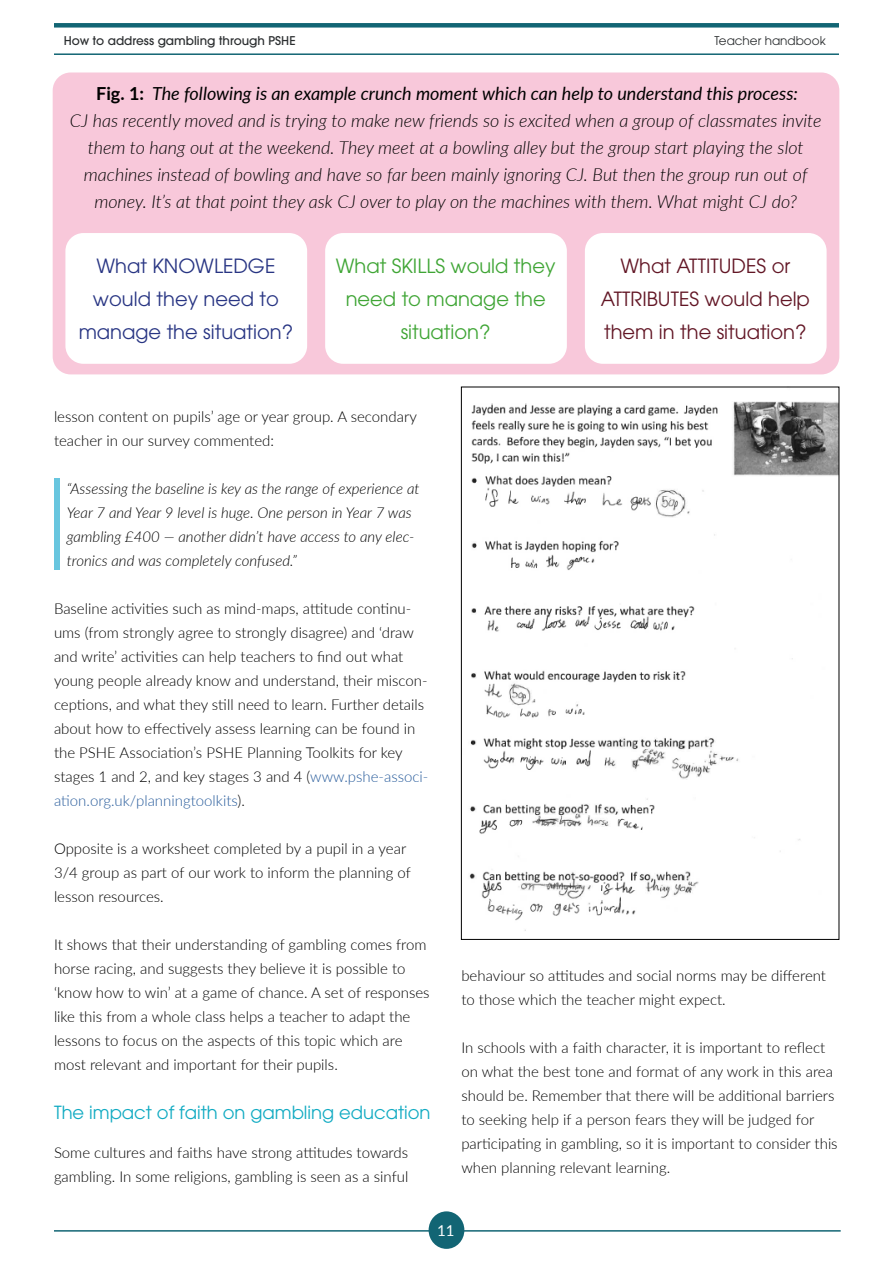
<style>
.page{position:relative;width:893px;height:1263px;background:#fff}
.page>*{position:absolute;margin:0;border:0;box-sizing:border-box;transform-origin:0 0}
.t1{font:19.5px/33px "ITC Avant Garde Pro";color:#621625;text-align:center}
.t2{font:19.5px/33px "ITC Avant Garde Pro";color:#283583;text-align:center}
.t3{font:19.5px/33px "ITC Avant Garde Pro";color:#3fa535;text-align:center}
.t4{font:italic 300 18px/27px "Lato";color:#000;text-align:center}
.t5{font:18px "ITC Avant Garde Pro";color:#10aac2}
.t6{font:300 15px/24px "Lato";color:#000}
.t7{font:italic 300 15px/24px "Lato";color:#000}
.t8{font:15px "Lato";color:#fff}
.t9{font:500 12px "ITC Avant Garde Pro";color:#2b2e30}
.t10{font:12px "ITC Avant Garde Pro";color:#2b2e30}
.s1{font-weight:700;font-style:normal}
.s2{font-weight:400}
.s3{color:#275b9b}
</style>
<div class="page">
<hr style="left:54px;top:1230px;width:787px;height:1px;background:#126574">
<div style="left:54px;top:23px;width:785px;height:5px;background:#126574"></div>
<hr style="left:54px;top:53px;width:785px;height:2px;background:#126574">
<div style="left:429px;top:1211px;width:35px;height:38px;background:#126574;border-radius:50%"></div>
<div style="left:53px;top:72px;width:786px;height:302px;background:#f8c8da;border-radius:18px"></div>
<div style="left:65px;top:233px;width:242px;height:131px;background:#fff;border-radius:18px"></div>
<div style="left:325px;top:233px;width:242px;height:131px;background:#fff;border-radius:18px"></div>
<div style="left:585px;top:233px;width:242px;height:131px;background:#fff;border-radius:18px"></div>
<div style="left:54px;top:478px;width:5px;height:91px;background:#68c6df"></div>
<img style="left:469px;top:401px;width:368px;height:530px">
<p class="t9" style="left:64px;top:33px;width:233px">How to address gambling through PSHE</p>
<p class="t10" style="left:714px;top:33px;width:113px">Teacher handbook</p>
<p class="t4" style="left:70px;top:79px;width:753px"><span class="s1">Fig. 1:</span> <span class="s2">The following is an example crunch moment which can help to understand this process:<br></span>CJ has recently moved and is trying to make new friends so is excited when a group of classmates invite them to hang out at the weekend. They meet at a bowling alley but the group start playing the slot machines instead of bowling and have so far been mainly ignoring CJ. But then the group run out of money. It’s at that point they ask CJ over to play on the machines with them. What might CJ do?</p>
<h1 class="t2" style="left:79px;top:249px;width:216px">What KNOWLEDGE would they need to manage the situation?</h1>
<h1 class="t3" style="left:336px;top:249px;width:221px">What SKILLS would they need to manage the situation?</h1>
<h1 class="t1" style="left:601px;top:249px;width:211px">What ATTITUDES or<br>ATTRIBUTES would help them in the situation?</h1>
<p class="t6" style="left:54px;top:404px;width:364px">lesson content on pupils’ age or year group. A secondary teacher in our survey commented:</p>
<p class="t7" style="left:67px;top:476px;width:354px">“Assessing the baseline is key as the range of experience at Year 7 and Year 9 level is huge. One person in Year 7 was gambling £400 — another didn’t have access to any elec&shy;tronics and was completely confused.”</p>
<p class="t6" style="left:54px;top:596px;width:376px">Baseline activities such as mind-maps, attitude continu&shy;ums (from strongly agree to strongly disagree) and ‘draw and write’ activities can help teachers to find out what young people already know and understand, their miscon&shy;ceptions, and what they still need to learn. Further details about how to effectively assess learning can be found in the PSHE Association’s PSHE Planning Toolkits for key stages 1 and 2, and key stages 3 and 4 (<span class="s3">www.pshe-associ&shy;ation.org.uk/planningtoolkits</span>).</p>
<p class="t6" style="left:54px;top:836px;width:358px">Opposite is a worksheet completed by a pupil in a year<br>3/4 group as part of our work to inform the planning of lesson resources.</p>
<p class="t6" style="left:54px;top:932px;width:377px">It shows that their understanding of gambling comes from horse racing, and suggests they believe it is possible to ‘know how to win’ at a game of chance. A set of responses like this from a whole class helps a teacher to adapt the lessons to focus on the aspects of this topic which are most relevant and important for their pupils.</p>
<p class="t5" style="left:54px;top:1101px;width:378px">The impact of faith on gambling education</p>
<p class="t6" style="left:54px;top:1140px;width:356px">Some cultures and faiths have strong attitudes towards gambling. In some religions, gambling is seen as a sinful</p>
<p class="t6" style="left:461px;top:963px;width:366px">behaviour so attitudes and social norms may be different to those which the teacher might expect.</p>
<p class="t6" style="left:461px;top:1035px;width:378px">In schools with a faith character, it is important to reflect on what the best tone and format of any work in this area should be. Remember that there will be additional barriers to seeking help if a person fears they will be judged for participating in gambling, so it is important to consider this when planning relevant learning.</p>
<p class="t8" style="left:437px;top:1220px;width:19px">11</p>
</div>
